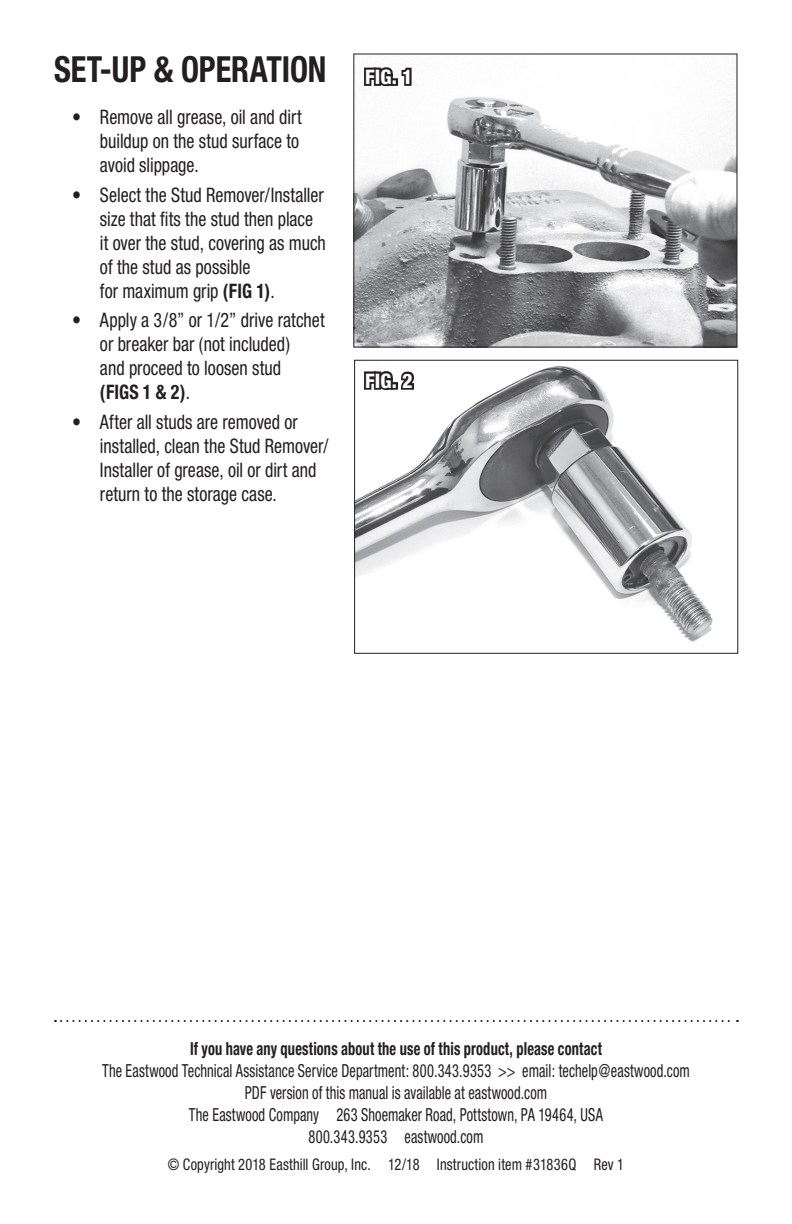
<style>
.page{position:relative;width:792px;height:1224px;background:#fff}
.page>*{position:absolute;margin:0;border:0;box-sizing:border-box;transform-origin:0 0}
.t1{font:700 condensed 36px "Helvetica Neue";color:#231f20;scale:.9 1}
.t2{font:condensed 20px/24px "Helvetica Neue";color:#231f20;scale:.9 1}
.t3{font:800 condensed 20px "Helvetica Neue";letter-spacing:.01em;color:#fff}
.t4{font:condensed 18px/22px "Helvetica Neue";letter-spacing:.01em;color:#231f20;text-align:center;scale:.8 1}
.t5{font:700 condensed 18px "Helvetica Neue";letter-spacing:.01em;color:#231f20;scale:.8 1}
.t6{font:condensed 16px "Helvetica Neue";letter-spacing:.01em;color:#231f20;scale:.9 1}
.s1{font-weight:700}
</style>
<div class="page">
<svg style="left:55px;top:1020px;width:683px;height:2px"></svg>
<img style="left:356px;top:60px;width:379px;height:285px">
<svg style="left:362px;top:62px;width:52px;height:26px"></svg>
<img style="left:356px;top:366px;width:357px;height:276px">
<div style="left:354px;top:360px;width:384px;height:294px;border:1px solid #231f20"></div>
<svg style="left:362px;top:366px;width:55px;height:26px"></svg>
<h1 class="t1" style="left:54px;top:47px;width:304px">SET-UP &amp; OPERATION</h1>
<p class="t2" style="left:100px;top:105px;width:226px;text-indent:-28px">• Remove all grease, oil and dirt buildup on the stud surface to avoid slippage.</p>
<p class="t2" style="left:100px;top:182px;width:253px;text-indent:-28px">• Select the Stud Remover/Installer size that fits the stud then place it over the stud, covering as much of the stud as possible<br>for maximum grip <span class="s1">(FIG 1)</span>.</p>
<p class="t2" style="left:100px;top:308px;width:251px;text-indent:-28px">• Apply a 3/8” or 1/2” drive ratchet or breaker bar (not included)<br>and proceed to loosen stud <span class="s1">(FIGS 1 &amp; 2)</span>.</p>
<p class="t2" style="left:100px;top:410px;width:256px;text-indent:-28px">• After all studs are removed or installed, clean the Stud Remover/<br>Installer of grease, oil or dirt and return to the storage case.</p>
<p class="t3" style="left:365px;top:64px;width:49px">FIG. 1</p>
<p class="t3" style="left:365px;top:368px;width:49px">FIG. 2</p>
<p class="t5" style="left:190px;top:1037px;width:516px">If you have any questions about the use of this product, please contact</p>
<p class="t4" style="left:102px;top:1059px;width:736px">The Eastwood Technical Assistance Service Department: 800.343.9353 &gt;&gt; email: techelp@eastwood.com PDF version of this manual is available at eastwood.com<br>The Eastwood Company 263 Shoemaker Road, Pottstown, PA 19464, USA<br>800.343.9353 eastwood.com</p>
<p class="t6" style="left:168px;top:1155px;width:508px">© Copyright 2018 Easthill Group, Inc. 12/18 Instruction item #31836Q Rev 1</p>
</div>
